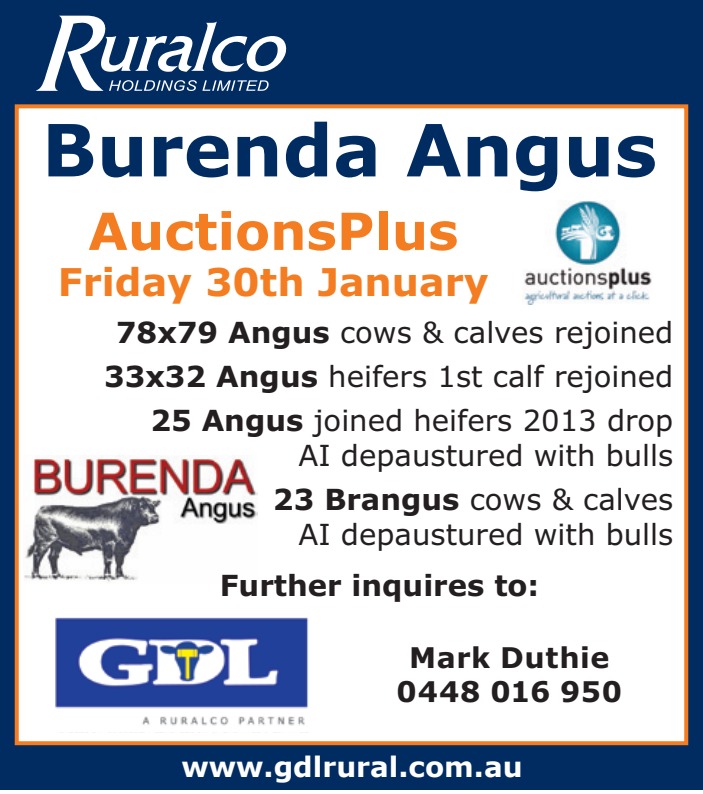
<style>
.page{position:relative;width:703px;height:794px;background:#fff}
.page>*{position:absolute;margin:0;border:0;box-sizing:border-box;transform-origin:0 0}
.t1{font:700 72px "Verdana";color:#002c62}
.t2{font:700 51.2px "Verdana";color:#f47d21}
.t3{font:700 38.4px "Verdana";color:#f47d21}
.t4{font:29.2px/44px "Verdana";color:#231f20;text-align:right}
.t5{font:700 29.2px "Verdana";color:#231f20}
.t6{font:700 28.4px/34.4px "Verdana";letter-spacing:.02em;color:#231f20;text-align:center}
.t7{font:700 28px "Verdana";color:#fff}
.s1{font-weight:700}
</style>
<div class="page">
<div style="left:0;top:0;width:703px;height:789px;background:#002c62"></div>
<svg style="left:36px;top:16px;width:250px;height:75px"></svg>
<div style="left:15px;top:104px;width:673px;height:641px;background:#fff;border:4px solid #f47d21"></div>
<img style="left:55px;top:617px;width:254px;height:116px">
<img style="left:24px;top:455px;width:234px;height:127px">
<img style="left:524px;top:200px;width:128px;height:105px">
<h1 class="t1" style="left:42px;top:104px;width:617px">Burenda Angus</h1>
<h2 class="t2" style="left:88px;top:198px;width:372px">AuctionsPlus</h2>
<h3 class="t3" style="left:58px;top:257px;width:432px">Friday 30th January</h3>
<p class="t4" style="left:104px;top:309px;width:571px"><span class="s1">78x79 Angus</span> cows &amp; calves rejoined<br><span class="s1">33x32 Angus</span> heifers 1st calf rejoined<br><span class="s1">25 Angus</span> joined heifers 2013 drop</p>
<p class="t4" style="left:273px;top:432px;width:402px">AI depaustured with bulls<br><span class="s1">23 Brangus</span> cows &amp; calves</p>
<p class="t4" style="left:299px;top:511px;width:376px">AI depaustured with bulls</p>
<p class="t5" style="left:220px;top:566px;width:321px">Further inquires to:</p>
<p class="t6" style="left:397px;top:639px;width:227px">Mark Duthie<br>0448 016 950</p>
<p class="t7" style="left:181px;top:749px;width:343px">www.gdlrural.com.au</p>
</div>
